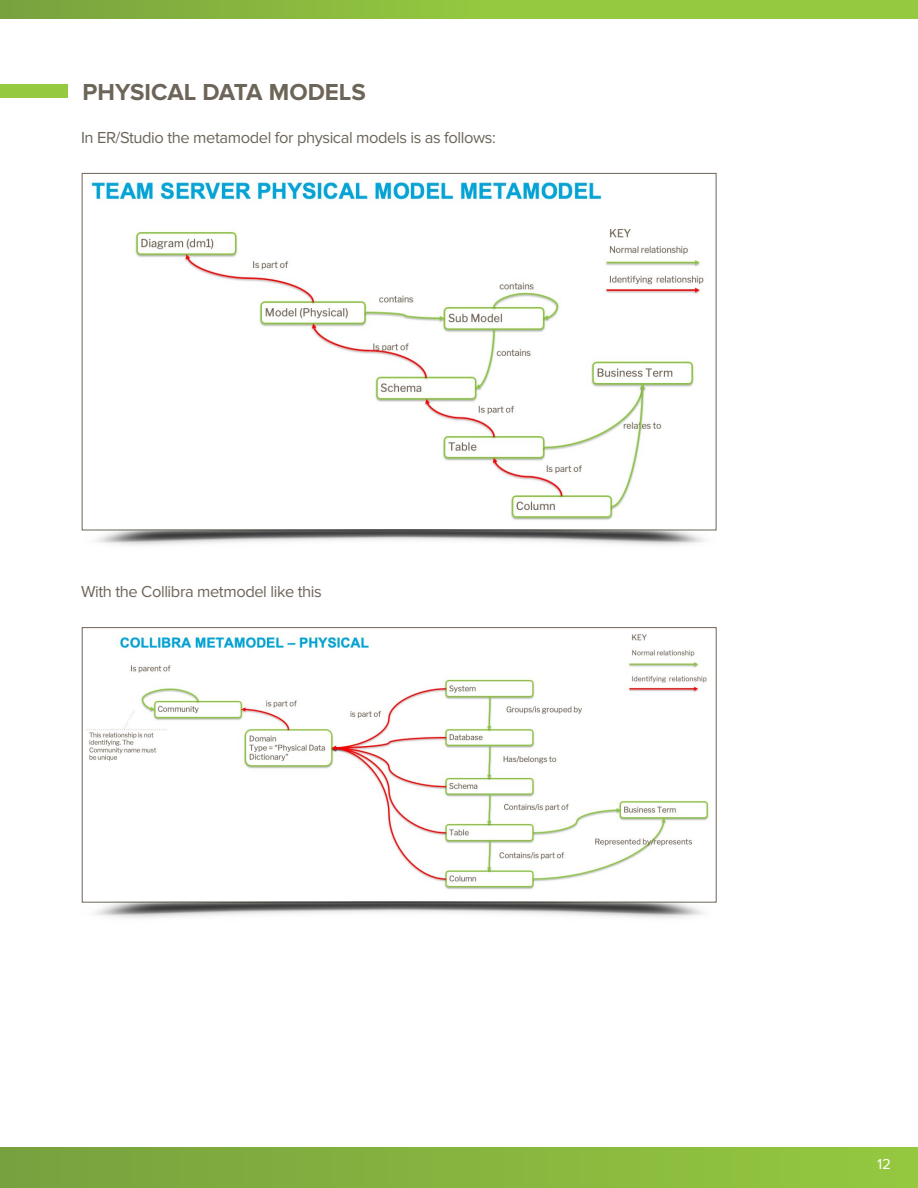
<style>
.page{position:relative;width:918px;height:1188px;background:#fff}
.page>*{position:absolute;margin:0;border:0;box-sizing:border-box;transform-origin:0 0}
.t1{font:700 24px "Proxima Nova";color:#6d655a}
.t2{font:16.5px "Proxima Nova";letter-spacing:-.025em;color:#6d655a}
.t3{font:15px "Proxima Nova";color:#fff}
</style>
<div class="page">
<div style="left:0;top:0;width:918px;height:19px;background:linear-gradient(to right,#7eaa3f,#9cd33f)"></div>
<div style="left:0;top:1148px;width:918px;height:40px;background:linear-gradient(to right,#77a13f,#95c83f)"></div>
<div style="left:82px;top:627px;width:635px;height:276px;background:#fff;border:1px solid #6d655a"></div>
<img style="left:81px;top:902px;width:636px;height:16px">
<img style="left:87px;top:634px;width:624px;height:256px">
<div style="left:82px;top:173px;width:634px;height:357px;background:#fff;border:1px solid #6d655a"></div>
<img style="left:82px;top:529px;width:635px;height:17px">
<img style="left:91px;top:179px;width:613px;height:342px">
<div style="left:0;top:84px;width:68px;height:14px;background:#95c93f"></div>
<h1 class="t1" style="left:83px;top:78px;width:285px">PHYSICAL DATA MODELS</h1>
<p class="t2" style="left:81px;top:128px;width:416px">In ER/Studio the metamodel for physical models is as follows:</p>
<p class="t2" style="left:81px;top:582px;width:242px">With the Collibra metmodel like this</p>
<p class="t3" style="left:877px;top:1155px;width:15px">12</p>
</div>
